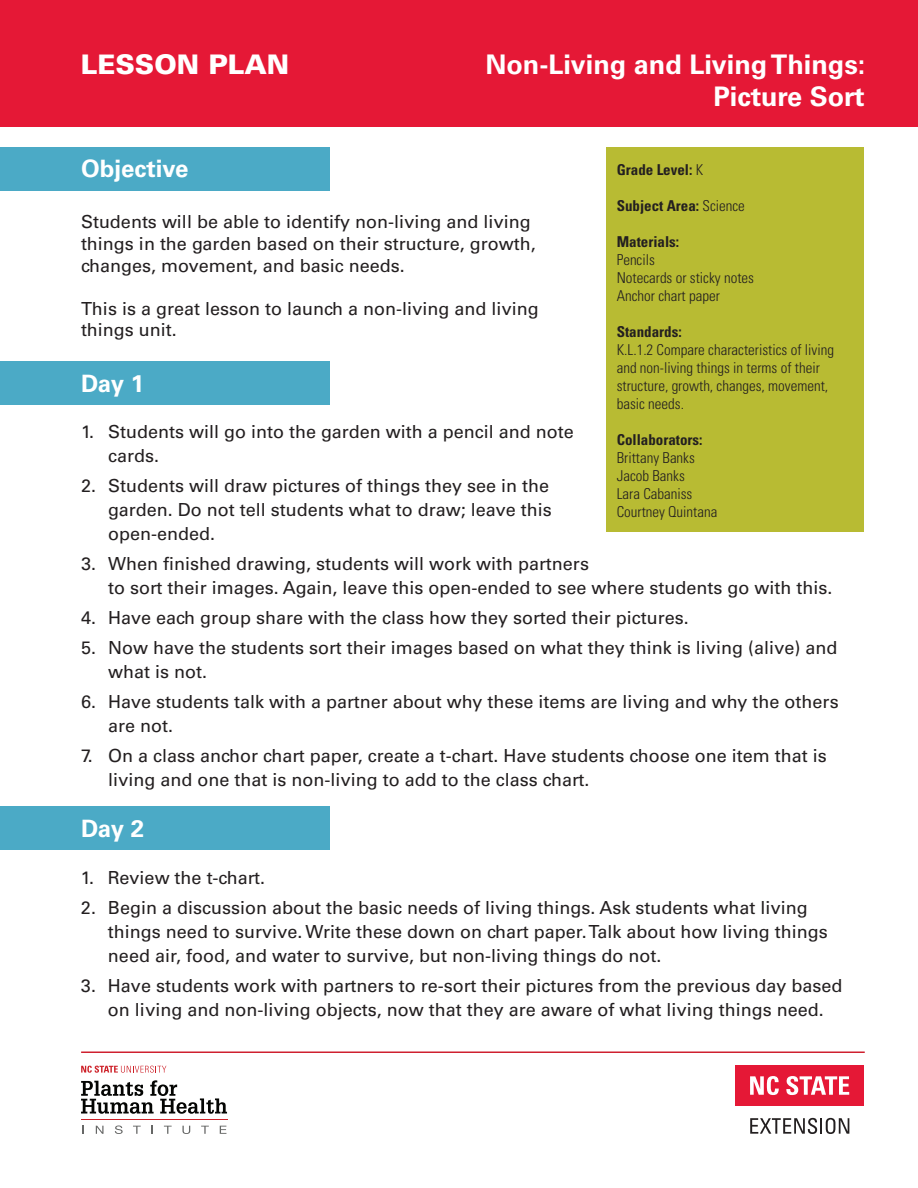
<style>
.page{position:relative;width:918px;height:1188px;background:#fff}
.page>*{position:absolute;margin:0;border:0;box-sizing:border-box;transform-origin:0 0}
.t1{font:700 27px/32.4px "Univers LT Std";color:#fff;text-align:right}
.t2{font:900 27px "Univers LT Std";color:#fff}
.t3{font:700 24px "Univers LT Std";color:#fff}
.t4{font:18px/24px "Univers LT Std";color:#231f20}
.t5{font:300 condensed 15px/18px "Univers LT Std";color:#231f20}
.t6{font:700 condensed 15px "Univers LT Std";color:#231f20}
.s1{font-weight:300}
</style>
<div class="page">
<div style="left:0;top:147px;width:330px;height:43px;background:#4baac6"></div>
<div style="left:0;top:362px;width:330px;height:43px;background:#4baac6"></div>
<div style="left:0;top:807px;width:330px;height:43px;background:#4baac6"></div>
<div style="left:607px;top:147px;width:257px;height:384px;background:#b8bb33"></div>
<div style="left:0;top:0;width:918px;height:126px;background:#e51836"></div>
<hr style="left:81px;top:1052px;width:784px;height:1px;background:#cf202f">
<hr style="left:81px;top:1120px;width:147px;height:1px;background:#cd2028">
<svg style="left:96px;top:1126px;width:8px;height:8px"></svg>
<svg style="left:115px;top:1125px;width:8px;height:9px"></svg>
<svg style="left:133px;top:1126px;width:8px;height:8px"></svg>
<svg style="left:164px;top:1126px;width:8px;height:8px"></svg>
<svg style="left:182px;top:1126px;width:8px;height:8px"></svg>
<svg style="left:201px;top:1126px;width:8px;height:8px"></svg>
<svg style="left:220px;top:1126px;width:6px;height:8px"></svg>
<svg style="left:81px;top:1080px;width:146px;height:34px"></svg>
<svg style="left:81px;top:1066px;width:85px;height:7px"></svg>
<div style="left:736px;top:1065px;width:128px;height:41px;background:#e51836"></div>
<svg style="left:750px;top:1076px;width:29px;height:19px"></svg>
<svg style="left:786px;top:1076px;width:63px;height:19px"></svg>
<svg style="left:750px;top:1118px;width:99px;height:16px"></svg>
<h1 class="t2" style="left:81px;top:47px;width:210px">LESSON PLAN</h1>
<h1 class="t1" style="left:485px;top:48px;width:382px">Non-Living and Living Things:<br>Picture Sort</h1>
<h2 class="t3" style="left:81px;top:154px;width:109px">Objective</h2>
<p class="t6" style="left:617px;top:161px;width:88px">Grade Level: <span class="s1">K</span></p>
<p class="t6" style="left:617px;top:197px;width:130px">Subject Area: <span class="s1">Science</span></p>
<p class="t6" style="left:617px;top:233px;width:64px">Materials:</p>
<p class="t5" style="left:617px;top:251px;width:139px">Pencils<br>Notecards or sticky notes<br>Anchor chart paper</p>
<p class="t6" style="left:617px;top:323px;width:66px">Standards:</p>
<p class="t5" style="left:617px;top:341px;width:219px">K.L.1.2 Compare characteristics of living and non-living things in terms of their structure, growth, changes, movement, basic needs.</p>
<p class="t6" style="left:617px;top:431px;width:87px">Collaborators:</p>
<p class="t5" style="left:617px;top:449px;width:102px">Brittany Banks<br>Jacob Banks<br>Lara Cabaniss<br>Courtney Quintana</p>
<p class="t4" style="left:81px;top:211px;width:456px;line-height:21.6px">Students will be able to identify non-living and living things in the garden based on their structure, growth, changes, movement, and basic needs.</p>
<p class="t4" style="left:81px;top:298px;width:459px;line-height:21.6px">This is a great lesson to launch a non-living and living things unit.</p>
<h2 class="t3" style="left:81px;top:369px;width:64px">Day 1</h2>
<p class="t4" style="left:108px;top:420px;width:467px;text-indent:-27px">1. Students will go into the garden with a pencil and note cards.</p>
<p class="t4" style="left:108px;top:474px;width:445px;text-indent:-27px">2. Students will draw pictures of things they see in the garden. Do not tell students what to draw; leave this open-ended.</p>
<p class="t4" style="left:108px;top:552px;width:726px;text-indent:-27px">3. When finished drawing, students will work with partners<br>to sort their images. Again, leave this open-ended to see where students go with this.</p>
<p class="t4" style="left:81px;top:606px;width:609px">4. Have each group share with the class how they sorted their pictures.</p>
<p class="t4" style="left:108px;top:636px;width:731px;text-indent:-27px">5. Now have the students sort their images based on what they think is living (alive) and what is not.</p>
<p class="t4" style="left:108px;top:690px;width:732px;text-indent:-27px">6. Have students talk with a partner about why these items are living and why the others are not.</p>
<p class="t4" style="left:108px;top:744px;width:720px;text-indent:-27px">7. On a class anchor chart paper, create a t-chart. Have students choose one item that is living and one that is non-living to add to the class chart.</p>
<h2 class="t3" style="left:81px;top:815px;width:64px">Day 2</h2>
<p class="t4" style="left:81px;top:865px;width:186px">1. Review the t-chart.</p>
<p class="t4" style="left:108px;top:895px;width:721px;text-indent:-27px">2. Begin a discussion about the basic needs of living things. Ask students what living things need to survive. Write these down on chart paper. Talk about how living things need air, food, and water to survive, but non-living things do not.</p>
<p class="t4" style="left:81px;top:973px;width:763px;text-align:center">3. Have students work with partners to re-sort their pictures from the previous day based on living and non-living objects, now that they are aware of what living things need.</p>
</div>
